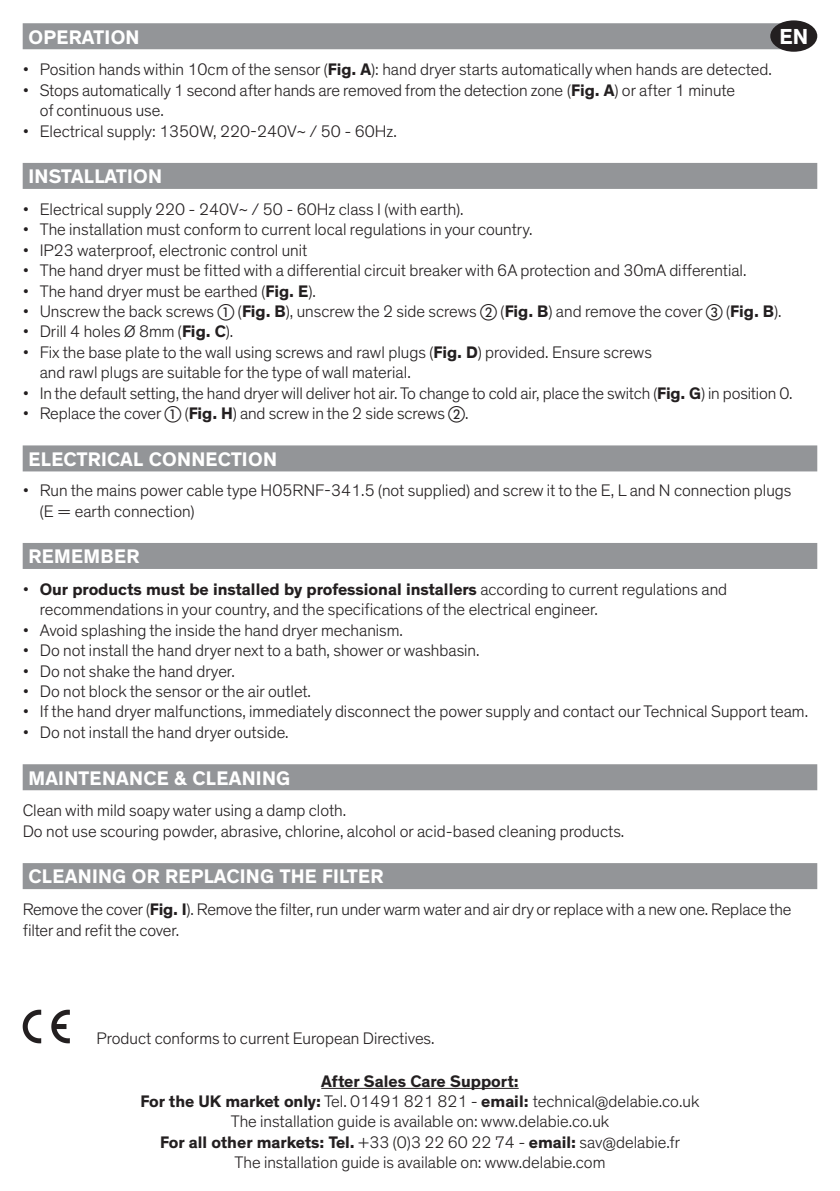
<style>
.page{position:relative;width:840px;height:1191px;background:#fff}
.page>*{position:absolute;margin:0;border:0;box-sizing:border-box;transform-origin:0 0}
.t1{font:700 22px "Theinhardt";color:#fff}
.titre_filet_gris{font:700 20px "Theinhardt";letter-spacing:.015em;color:#fff}
.titre_filet_gris_picto{font:700 20px "Theinhardt";letter-spacing:.015em;color:#fff}
.Texte_puces_début{font:300 17px/20.4px "Theinhardt";color:#231f20}
.texte_puces{font:300 17px/20.4px "Theinhardt";letter-spacing:-.005em;color:#231f20}
.s1{font-weight:700}
.s2{font-family:"European Pi One";font-weight:400}
</style>
<div class="page">
<svg style="left:23px;top:1009px;width:47px;height:34px"></svg>
<div style="left:23px;top:23px;width:782px;height:26px;background:#939598"></div>
<div style="left:23px;top:163px;width:793px;height:26px;background:#939598"></div>
<div style="left:23px;top:445px;width:793px;height:26px;background:#939598"></div>
<div style="left:23px;top:543px;width:793px;height:26px;background:#939598"></div>
<div style="left:23px;top:764px;width:793px;height:26px;background:#939598"></div>
<div style="left:23px;top:863px;width:793px;height:26px;background:#939598"></div>
<div style="left:769px;top:20px;width:47px;height:32px;background:#231f20;border-radius:50%"></div>
<hr style="left:321px;top:1088px;width:197px;height:1px;background:#231f20">
<p class="t1" style="left:778px;top:23px;width:30px">EN</p>
<p class="titre_filet_gris_picto" style="left:28px;top:24px;width:113px">OPERATION</p>
<p class="Texte_puces_début" style="left:23px;top:60px;width:750px">• Position hands within 10cm of the sensor (<span class="s1">Fig. A</span>): hand dryer starts automatically when hands are detected.</p>
<p class="Texte_puces_début" style="left:40px;top:80px;width:696px;text-indent:-17px">• Stops automatically 1 second after hands are removed from the detection zone (<span class="s1">Fig. A</span>) or after 1 minute of continuous use.</p>
<p class="Texte_puces_début" style="left:23px;top:121px;width:375px">• Electrical supply: 1350W, 220-240V~ / 50 - 60Hz.</p>
<p class="titre_filet_gris" style="left:28px;top:164px;width:135px">INSTALLATION</p>
<p class="Texte_puces_début" style="left:23px;top:199px;width:442px">• Electrical supply 220 - 240V~ / 50 - 60Hz class I (with earth).</p>
<p class="Texte_puces_début" style="left:23px;top:220px;width:511px">• The installation must conform to current local regulations in your country.</p>
<p class="Texte_puces_début" style="left:23px;top:240px;width:286px">• IP23 waterproof, electronic control unit</p>
<p class="Texte_puces_début" style="left:23px;top:260px;width:725px">• The hand dryer must be fitted with a differential circuit breaker with 6A protection and 30mA differential.</p>
<p class="Texte_puces_début" style="left:23px;top:281px;width:294px">• The hand dryer must be earthed (<span class="s1">Fig. E</span>).</p>
<p class="Texte_puces_début" style="left:23px;top:301px;width:193px">• Unscrew the back screws</p>
<p class="Texte_puces_début" style="left:238px;top:301px;width:545px">(<span class="s1">Fig. B</span>), unscrew the 2 side screws <span class="s2">b</span> (<span class="s1">Fig. B</span>) and remove the cover <span class="s2">c</span> (<span class="s1">Fig. B</span>).</p>
<p class="Texte_puces_début" style="left:23px;top:322px;width:212px">• Drill 4 holes Ø 8mm (<span class="s1">Fig. C</span>).</p>
<p class="Texte_puces_début" style="left:40px;top:342px;width:613px;text-indent:-17px">• Fix the base plate to the wall using screws and rawl plugs (<span class="s1">Fig. D</span>) provided. Ensure screws and rawl plugs are suitable for the type of wall material.</p>
<p class="Texte_puces_début" style="left:23px;top:383px;width:771px">• In the default setting, the hand dryer will deliver hot air. To change to cold air, place the switch (<span class="s1">Fig. G</span>) in position 0.</p>
<p class="Texte_puces_début" style="left:23px;top:403px;width:447px">• Replace the cover <span class="s2">a</span> (<span class="s1">Fig. H</span>) and screw in the 2 side screws <span class="s2">b</span>.</p>
<p class="titre_filet_gris" style="left:28px;top:446px;width:250px">ELECTRICAL CONNECTION</p>
<p class="Texte_puces_début" style="left:40px;top:480px;width:752px;text-indent:-17px">• Run the mains power cable type H05RNF-341.5 (not supplied) and screw it to the E, L and N connection plugs (E = earth connection)</p>
<p class="titre_filet_gris" style="left:28px;top:544px;width:112px">REMEMBER</p>
<p class="Texte_puces_début" style="left:40px;top:579px;width:688px;text-indent:-17px">• <span class="s1">Our products must be installed by professional installers</span> according to current regulations and recommendations in your country, and the specifications of the electrical engineer.</p>
<p class="Texte_puces_début" style="left:23px;top:620px;width:381px">• Avoid splashing the inside the hand dryer mechanism.</p>
<p class="Texte_puces_début" style="left:23px;top:640px;width:458px">• Do not install the hand dryer next to a bath, shower or washbasin.</p>
<p class="Texte_puces_début" style="left:23px;top:661px;width:214px">• Do not shake the hand dryer.</p>
<p class="Texte_puces_début" style="left:23px;top:681px;width:290px">• Do not block the sensor or the air outlet.</p>
<p class="Texte_puces_début" style="left:23px;top:702px;width:786px">• If the hand dryer malfunctions, immediately disconnect the power supply and contact our Technical Support team.</p>
<p class="Texte_puces_début" style="left:23px;top:722px;width:267px">• Do not install the hand dryer outside.</p>
<p class="titre_filet_gris" style="left:28px;top:765px;width:263px">MAINTENANCE &amp; CLEANING</p>
<p class="texte_puces" style="left:23px;top:800px;width:325px">Clean with mild soapy water using a damp cloth.</p>
<p class="texte_puces" style="left:23px;top:821px;width:603px">Do not use scouring powder, abrasive, chlorine, alcohol or acid-based cleaning products.</p>
<p class="titre_filet_gris" style="left:28px;top:864px;width:356px">CLEANING OR REPLACING THE FILTER</p>
<p class="texte_puces" style="left:23px;top:899px;width:770px">Remove the cover (<span class="s1">Fig. I</span>). Remove the filter, run under warm water and air dry or replace with a new one. Replace the filter and refit the cover.</p>
<p class="Texte_puces_début" style="left:96px;top:1028px;width:339px">Product conforms to current European Directives.</p>
<p class="Texte_puces_début" style="left:140px;top:1071px;width:560px;text-align:center"><span class="s1">After Sales Care Support:<br>For the UK market only:</span> Tel. 01491 821 821 - <span class="s1">email:</span> technical@delabie.co.uk The installation guide is available on: www.delabie.co.uk<br><span class="s1">For all other markets: Tel.</span> +33 (0)3 22 60 22 74 - <span class="s1">email:</span> sav@delabie.fr<br>The installation guide is available on: www.delabie.com</p>
</div>
